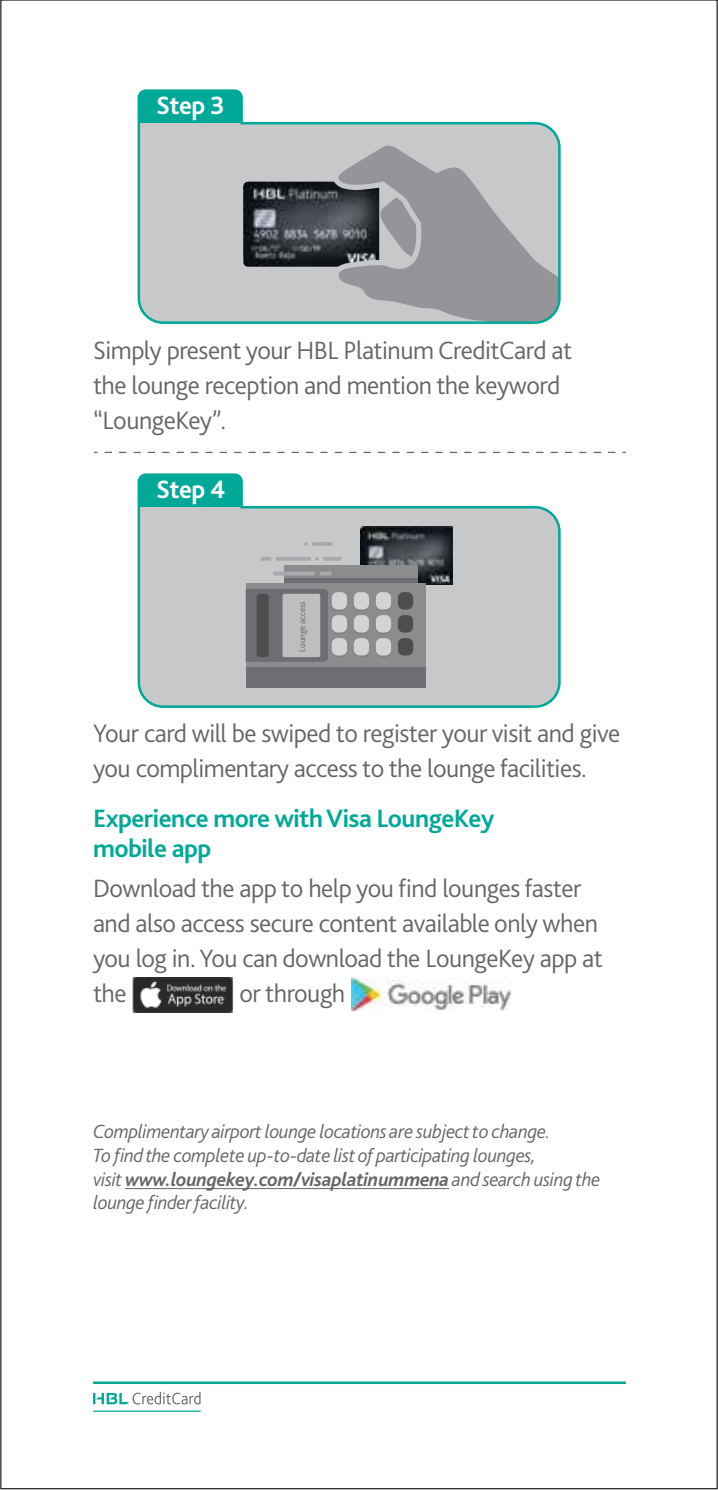
<style>
.page{position:relative;width:718px;height:1490px;background:#fff}
.page>*{position:absolute;margin:0;border:0;box-sizing:border-box;transform-origin:0 0}
.t1{font:300 26.25px/35px "Bliss 2";letter-spacing:-.02em;color:#656669}
.t2{font:700 26.25px/30px "Bliss 2";letter-spacing:-.02em;color:#00a997}
.t3{font:700 26.25px "Bliss 2";letter-spacing:-.02em;color:#fff}
.t4{font:italic 300 20px/23.8px "Bliss 2";letter-spacing:-.02em;color:#656669}
.t5{font:300 9px "Bliss 2";color:#656669}
.s1{font-weight:700}
</style>
<div class="page">
<svg style="left:137px;top:473px;width:424px;height:235px;background:#becdcd"></svg>
<img style="left:360px;top:526px;width:92px;height:58px">
<img style="left:352px;top:978px;width:158px;height:32px">
<hr style="left:93px;top:1381px;width:532px;height:3px;background:#00a997">
<svg style="left:93px;top:1391px;width:107px;height:13px"></svg>
<hr style="left:93px;top:1410px;width:108px;height:1px;background:#00a997">
<hr style="left:125px;top:1188px;width:324px;height:1px;background:#656669">
<svg style="left:137px;top:89px;width:424px;height:235px;background:#a7b2b3"></svg>
<svg style="left:105px;top:452px;width:520px;height:1px"></svg>
<div style="left:284px;top:565px;width:134px;height:13px;background:#8a8c8e"></div>
<div style="left:284px;top:578px;width:134px;height:5px;background:#6d6e71"></div>
<div style="left:246px;top:583px;width:179px;height:84px;background:#8a8c8e"></div>
<svg style="left:332px;top:594px;width:15px;height:17px"></svg>
<svg style="left:332px;top:617px;width:15px;height:17px"></svg>
<svg style="left:332px;top:640px;width:15px;height:17px"></svg>
<svg style="left:354px;top:594px;width:15px;height:17px"></svg>
<svg style="left:354px;top:617px;width:15px;height:17px"></svg>
<svg style="left:354px;top:640px;width:15px;height:17px"></svg>
<svg style="left:376px;top:594px;width:15px;height:17px"></svg>
<svg style="left:376px;top:617px;width:15px;height:17px"></svg>
<svg style="left:376px;top:640px;width:15px;height:17px"></svg>
<div style="left:332px;top:592px;width:15px;height:17px;background:#d1d3d4;border-radius:6px"></div>
<div style="left:332px;top:615px;width:15px;height:17px;background:#d1d3d4;border-radius:6px"></div>
<div style="left:332px;top:638px;width:15px;height:17px;background:#d1d3d4;border-radius:6px"></div>
<div style="left:354px;top:592px;width:15px;height:17px;background:#d1d3d4;border-radius:6px"></div>
<div style="left:354px;top:615px;width:15px;height:17px;background:#d1d3d4;border-radius:6px"></div>
<div style="left:354px;top:638px;width:15px;height:17px;background:#d1d3d4;border-radius:6px"></div>
<div style="left:376px;top:592px;width:15px;height:17px;background:#d1d3d4;border-radius:6px"></div>
<div style="left:376px;top:615px;width:15px;height:17px;background:#d1d3d4;border-radius:6px"></div>
<div style="left:376px;top:638px;width:15px;height:17px;background:#d1d3d4;border-radius:6px"></div>
<div style="left:398px;top:592px;width:15px;height:17px;background:#4d4d4f;border-radius:6px"></div>
<div style="left:398px;top:615px;width:15px;height:17px;background:#4d4d4f;border-radius:6px"></div>
<div style="left:398px;top:638px;width:15px;height:17px;background:#4d4d4f;border-radius:6px"></div>
<div style="left:246px;top:667px;width:179px;height:20px;background:#6d6e71"></div>
<svg style="left:246px;top:589px;width:82px;height:73px;background:#88898c"></svg>
<hr style="left:260px;top:557px;width:11px;height:4px;background:#a7a9ac;border-radius:2px">
<hr style="left:275px;top:557px;width:36px;height:4px;background:#a7a9ac;border-radius:2px">
<svg style="left:315px;top:557px;width:4px;height:4px"></svg>
<hr style="left:323px;top:557px;width:18px;height:4px;background:#a7a9ac;border-radius:2px">
<svg style="left:304px;top:542px;width:4px;height:4px"></svg>
<hr style="left:311px;top:542px;width:21px;height:4px;background:#a7a9ac;border-radius:2px">
<svg style="left:273px;top:571px;width:42px;height:4px"></svg>
<svg style="left:319px;top:571px;width:13px;height:4px"></svg>
<img style="left:133px;top:977px;width:100px;height:35px">
<p class="t3" style="left:156px;top:89px;width:70px">Step 3</p>
<p class="t1" style="left:93px;top:332px;width:480px">Simply present your HBL Platinum CreditCard at the lounge reception and mention the keyword “LoungeKey”.</p>
<p class="t3" style="left:156px;top:473px;width:71px">Step 4</p>
<p class="t5" style="left:296px;top:651px;width:52px;rotate:-90deg">Lounge access</p>
<p class="t1" style="left:93px;top:715px;width:528px">Your card will be swiped to register your visit and give you complimentary access to the lounge facilities.</p>
<p class="t2" style="left:93px;top:803px;width:403px">Experience more with Visa LoungeKey mobile app</p>
<p class="t1" style="left:93px;top:870px;width:511px">Download the app to help you find lounges faster and also access secure content available only when you log in. You can download the LoungeKey app at the</p>
<p class="t1" style="left:239px;top:975px;width:107px">or through</p>
<p class="t4" style="left:93px;top:1119px;width:508px">Complimentary airport lounge locations are subject to change.<br>To find the complete up-to-date list of participating lounges,<br>visit <span class="s1">www.loungekey.com/visaplatinummena</span> and search using the lounge finder facility.</p>
</div>
